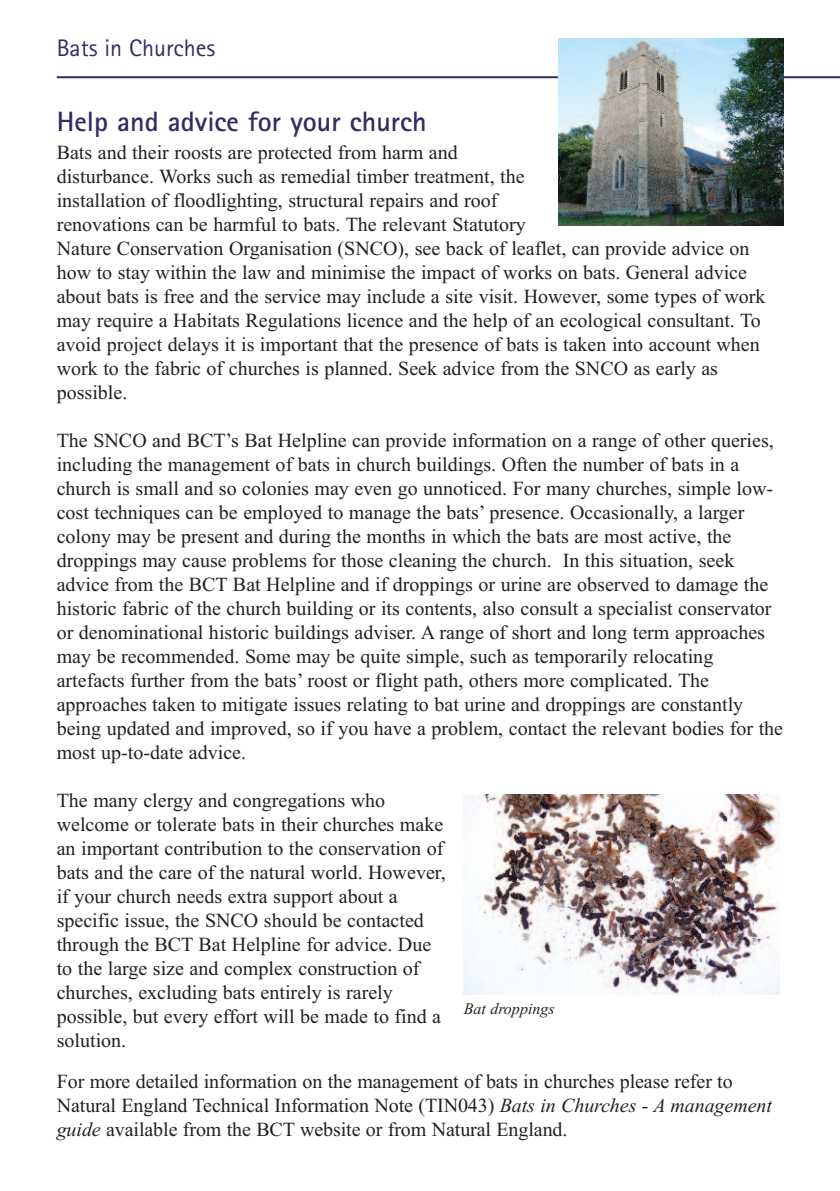
<style>
.page{position:relative;width:840px;height:1191px;background:#fff}
.page>*{position:absolute;margin:0;border:0;box-sizing:border-box;transform-origin:0 0}
.t1{font:700 28px "Rotis Sans Serif";color:#342b65}
.t2{font:24px "Rotis Sans Serif";color:#342b65}
.t3{font:20px/24px "Times New Roman";color:#231f20}
.t4{font:italic 16px "Times New Roman";color:#231f20}
.s1{font-style:italic}
</style>
<div class="page">
<hr style="left:57px;top:76px;width:782px;height:2px;background:#342b65">
<img style="left:463px;top:794px;width:315px;height:200px">
<img style="left:558px;top:38px;width:224px;height:187px">
<p class="t2" style="left:57px;top:40px;width:160px">Bats in Churches</p>
<h1 class="t1" style="left:57px;top:112px;width:371px">Help and advice for your church</h1>
<p class="t3" style="left:57px;top:140px;width:710px">Bats and their roosts are protected from harm and<br>disturbance. Works such as remedial timber treatment, the<br>installation of floodlighting, structural repairs and roof<br>renovations can be harmful to bats. The relevant Statutory<br>Nature Conservation Organisation (SNCO), see back of leaflet, can provide advice on how to stay within the law and minimise the impact of works on bats. General advice about bats is free and the service may include a site visit. However, some types of work may require a Habitats Regulations licence and the help of an ecological consultant. To avoid project delays it is important that the presence of bats is taken into account when work to the fabric of churches is planned. Seek advice from the SNCO as early as possible.</p>
<p class="t3" style="left:57px;top:428px;width:727px">The SNCO and BCT’s Bat Helpline can provide information on a range of other queries, including the management of bats in church buildings. Often the number of bats in a church is small and so colonies may even go unnoticed. For many churches, simple low&shy;cost techniques can be employed to manage the bats’ presence. Occasionally, a larger colony may be present and during the months in which the bats are most active, the droppings may cause problems for those cleaning the church. In this situation, seek advice from the BCT Bat Helpline and if droppings or urine are observed to damage the historic fabric of the church building or its contents, also consult a specialist conservator or denominational historic buildings adviser. A range of short and long term approaches may be recommended. Some may be quite simple, such as temporarily relocating artefacts further from the bats’ roost or flight path, others more complicated. The approaches taken to mitigate issues relating to bat urine and droppings are constantly being updated and improved, so if you have a problem, contact the relevant bodies for the most up-to-date advice.</p>
<p class="t3" style="left:57px;top:788px;width:390px">The many clergy and congregations who welcome or tolerate bats in their churches make an important contribution to the conservation of bats and the care of the natural world. However, if your church needs extra support about a specific issue, the SNCO should be contacted through the BCT Bat Helpline for advice. Due to the large size and complex construction of churches, excluding bats entirely is rarely possible, but every effort will be made to find a solution.</p>
<p class="t3" style="left:57px;top:1068px;width:716px">For more detailed information on the management of bats in churches please refer to<br>Natural England Technical Information Note (TIN043) <span class="s1">Bats in Churches - A management guide</span> available from the BCT website or from Natural England.</p>
<p class="t4" style="left:463px;top:999px;width:92px">Bat droppings</p>
</div>
